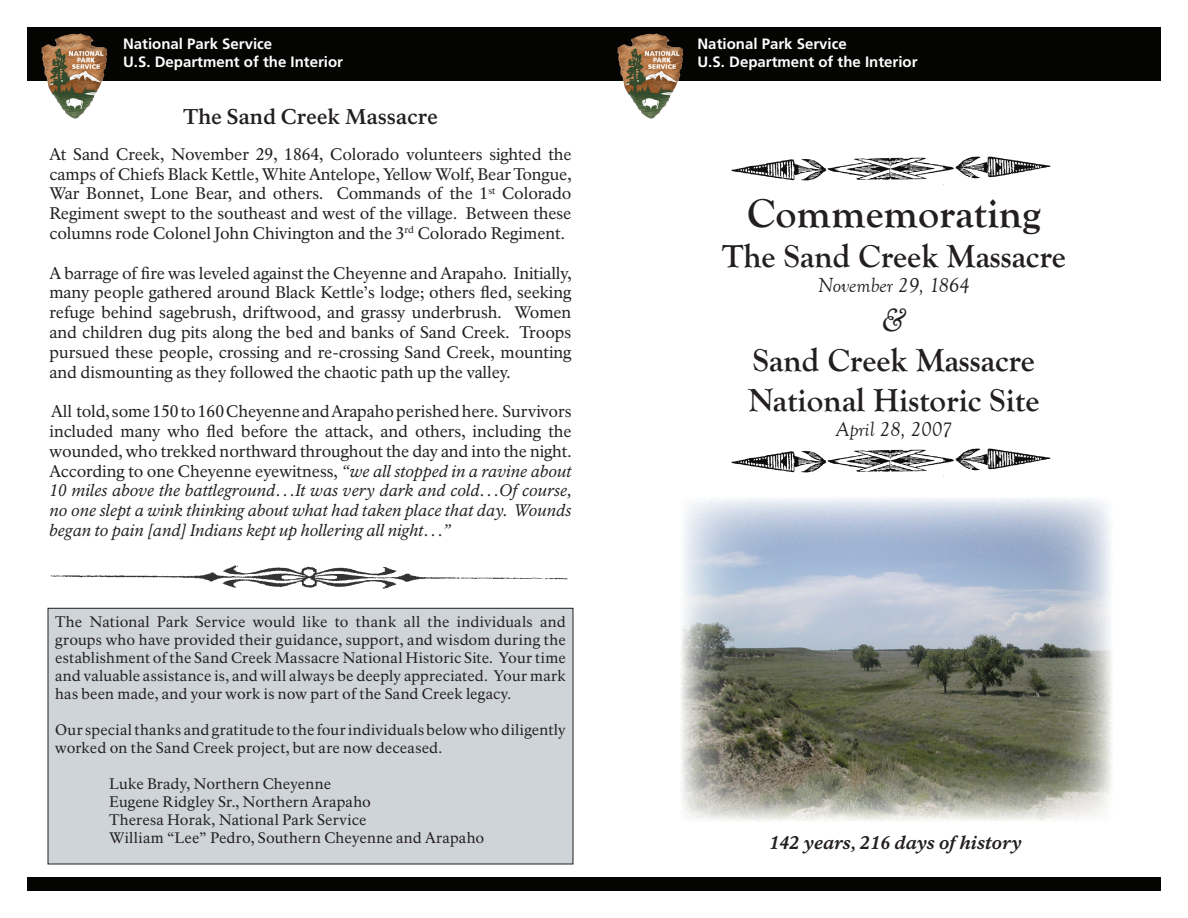
<style>
.page{position:relative;width:1188px;height:918px;background:#fff}
.page>*{position:absolute;margin:0;border:0;box-sizing:border-box;transform-origin:0 0}
.t1{font:700 42px "Goudy Old Style T";color:#231f20}
.t2{font:700 33px "Goudy Old Style T";color:#231f20}
.t3{font:italic 33px "Goudy Old Style T";color:#231f20}
.t4{font:italic 21px "Goudy Old Style T";color:#231f20}
.t5{font:700 21px "NPS Rawlinson OT";color:#231f20}
.t6{font:italic 800 18px "NPS Rawlinson OT";color:#231f20}
.t7{font:16.5px/19.8px "NPS Rawlinson OT";letter-spacing:-.005em;color:#231f20;text-align:justify}
.t8{font:15px/18px "NPS Rawlinson OT";letter-spacing:.01em;color:#231f20;text-align:justify}
.t9{font:700 15px "Frutiger";color:#fffefe}
.s1{font-style:italic}
</style>
<div class="page">
<div style="left:27px;top:27px;width:1134px;height:54px;background:#040503"></div>
<div style="left:27px;top:878px;width:1134px;height:13px;background:#040503"></div>
<img style="left:617px;top:33px;width:66px;height:84px">
<div style="left:48px;top:608px;width:525px;height:256px;background:#cfd4d8"></div>
<div style="left:48px;top:608px;width:525px;height:256px;border:1px solid #231f20"></div>
<img style="left:50px;top:565px;width:518px;height:24px">
<img style="left:41px;top:33px;width:66px;height:84px">
<img style="left:731px;top:448px;width:320px;height:29px">
<img style="left:731px;top:156px;width:320px;height:29px">
<img style="left:681px;top:498px;width:431px;height:323px">
<p class="t9" style="left:123px;top:35px;width:151px">National Park Service</p>
<p class="t9" style="left:123px;top:53px;width:222px">U.S. Department of the Interior</p>
<p class="t5" style="left:183px;top:104px;width:256px">The Sand Creek Massacre</p>
<p class="t7" style="left:50px;top:144px;width:524px">At Sand Creek, November 29, 1864, Colorado volunteers sighted the camps of Chiefs Black Kettle, White Antelope, Yellow Wolf, Bear Tongue, War Bonnet, Lone Bear, and others. Commands of the 1<sup>st</sup> Colorado Regiment swept to the southeast and west of the village. Between these columns rode Colonel John Chivington and the 3<sup>rd</sup> Colorado Regiment.</p>
<p class="t7" style="left:50px;top:263px;width:524px">A barrage of fire was leveled against the Cheyenne and Arapaho. Initially, many people gathered around Black Kettle’s lodge; others fled, seeking refuge behind sagebrush, driftwood, and grassy underbrush. Women and children dug pits along the bed and banks of Sand Creek. Troops pursued these people, crossing and re-crossing Sand Creek, mounting and dismounting as they followed the chaotic path up the valley.</p>
<p class="t7" style="left:50px;top:402px;width:524px">All told, some 150 to 160 Cheyenne and Arapaho perished here. Survivors included many who fled before the attack, and others, including the wounded, who trekked northward throughout the day and into the night.<br>According to one Cheyenne eyewitness, <span class="s1">“we all stopped in a ravine about 10 miles above the battleground…It was very dark and cold…Of course, no one slept a wink thinking about what had taken place that day. Wounds began to pain [and] Indians kept up hollering all night…”</span></p>
<p class="t8" style="left:55px;top:613px;width:512px">The National Park Service would like to thank all the individuals and groups who have provided their guidance, support, and wisdom during the establishment of the Sand Creek Massacre National Historic Site. Your time and valuable assistance is, and will always be deeply appreciated. Your mark has been made, and your work is now part of the Sand Creek legacy.</p>
<p class="t8" style="left:55px;top:721px;width:512px">Our special thanks and gratitude to the four individuals below who diligently worked on the Sand Creek project, but are now deceased.</p>
<p class="t8" style="left:109px;top:775px;width:223px">Luke Brady, Northern Cheyenne</p>
<p class="t8" style="left:109px;top:793px;width:263px">Eugene Ridgley Sr., Northern Arapaho</p>
<p class="t8" style="left:109px;top:811px;width:259px">Theresa Horak, National Park Service</p>
<p class="t8" style="left:109px;top:829px;width:377px">William “Lee” Pedro, Southern Cheyenne and Arapaho</p>
<p class="t9" style="left:698px;top:35px;width:151px">National Park Service</p>
<p class="t9" style="left:698px;top:53px;width:222px">U.S. Department of the Interior</p>
<p class="t1" style="left:747px;top:190px;width:295px">Commemorating</p>
<p class="t2" style="left:722px;top:237px;width:345px">The Sand Creek Massacre</p>
<p class="t4" style="left:818px;top:274px;width:153px">November 29, 1864</p>
<p class="t3" style="left:882px;top:303px;width:26px">&amp;</p>
<p class="t2" style="left:753px;top:342px;width:283px">Sand Creek Massacre</p>
<p class="t2" style="left:748px;top:381px;width:293px">National Historic Site</p>
<p class="t4" style="left:836px;top:418px;width:118px">April 28, 2007</p>
<p class="t6" style="left:770px;top:832px;width:254px">142 years, 216 days of history</p>
</div>
